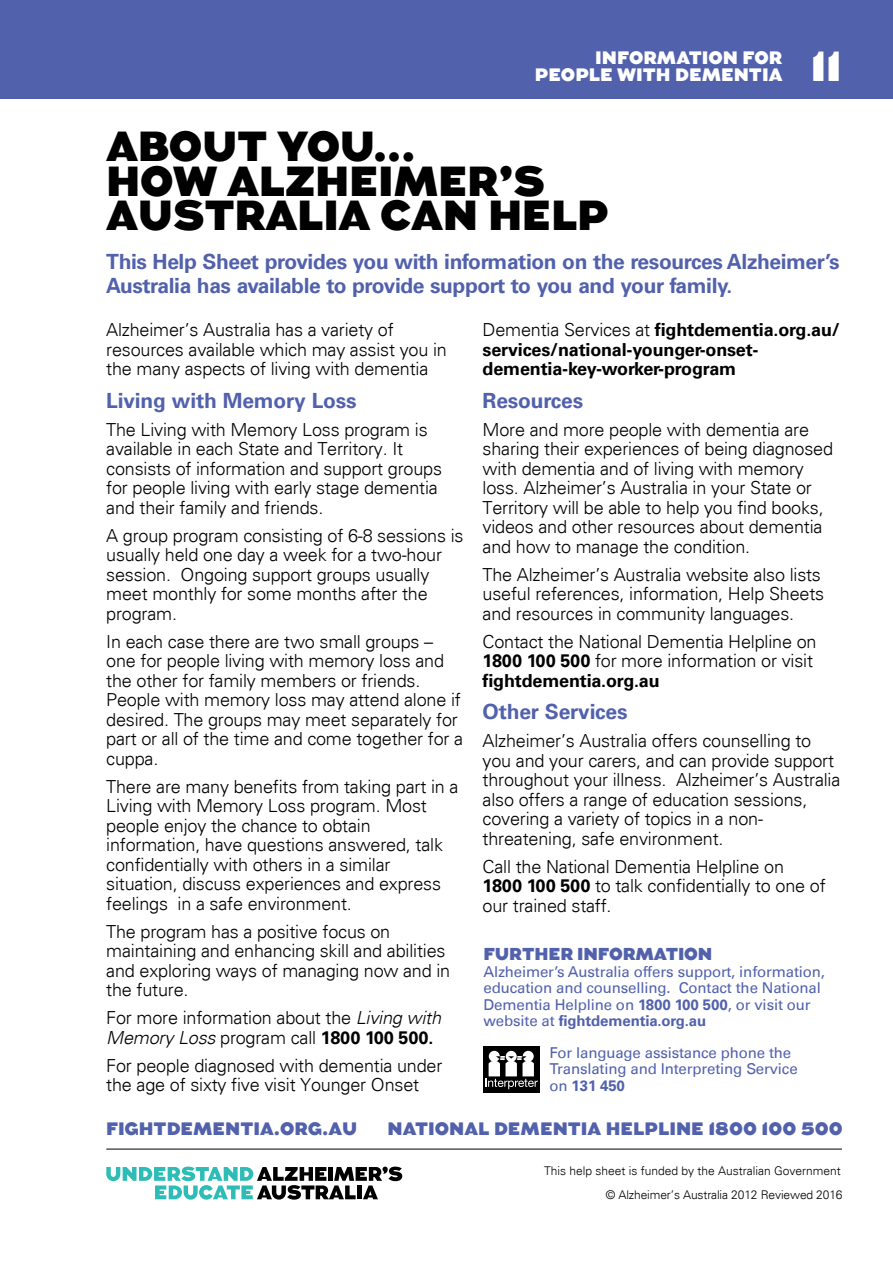
<style>
.page{position:relative;width:893px;height:1263px;background:#fff}
.page>*{position:absolute;margin:0;border:0;box-sizing:border-box;transform-origin:0 0}
.t1{font:900 42px/34.5px "Augustus";letter-spacing:-.01em;color:#000}
.t2{font:900 42px "Augustus";color:#fff}
.t3{font:700 21px/24px "Univers LT Std";letter-spacing:-.02em;color:#5261ac}
.t4{font:300 18px/19.5px "Univers";letter-spacing:-.01em;color:#000}
.t5{font:700 18px/19.5px "Univers LT Std";letter-spacing:-.01em;color:#000}
.t6{font:900 18px "Augustus";color:#5261ac}
.t7{font:900 18px/17.2px "Augustus";color:#fff;text-align:right}
.t8{font:900 17.25px "Augustus";letter-spacing:-.01em;color:#5261ac}
.t9{font:15px/16.5px "Univers LT Std";letter-spacing:-.01em;color:#5261ac}
.t10{font:300 12px "Univers";color:#000}
.s1{font-style:italic}
.s2{font-family:"Univers LT Std";font-weight:700}
.s3{font-family:"Univers";font-weight:300}
.s4{font-weight:700}
</style>
<div class="page">
<div style="left:0;top:0;width:893px;height:99px;background:#5261ac"></div>
<hr style="left:106px;top:1149px;width:736px;height:1px;background:#000">
<svg style="left:106px;top:1166px;width:296px;height:33px"></svg>
<div style="left:483px;top:1046px;width:56px;height:47px;background:#000"></div>
<div style="left:523px;top:1051px;width:11px;height:11px;background:#fff;border-radius:50%"></div>
<div style="left:489px;top:1051px;width:11px;height:11px;background:#fff;border-radius:50%"></div>
<div style="left:506px;top:1051px;width:11px;height:11px;background:#fff;border-radius:50%"></div>
<svg style="left:485px;top:1056px;width:53px;height:33px"></svg>
<p class="t7" style="left:535px;top:49px;width:249px">INFORMATION FOR<br>PEOPLE WITH DEMENTIA</p>
<h1 class="t2" style="left:810px;top:41px;width:33px">11</h1>
<h1 class="t1" style="left:106px;top:130px;width:504px">ABOUT YOU...<br>HOW ALZHEIMER’S<br>AUSTRALIA CAN HELP</h1>
<p class="t3" style="left:106px;top:249px;width:735px">This Help Sheet provides you with information on the resources Alzheimer’s<br>Australia has available to provide support to you and your family.</p>
<p class="t4" style="left:106px;top:320px;width:342px">Alzheimer’s Australia has a variety of resources available which may assist you in the many aspects of living with dementia</p>
<p class="t3" style="left:106px;top:388px;width:252px">Living with Memory Loss</p>
<p class="t4" style="left:106px;top:420px;width:337px">The Living with Memory Loss program is available in each State and Territory. It consists of information and support groups for people living with early stage dementia and their family and friends.</p>
<p class="t4" style="left:106px;top:526px;width:359px">A group program consisting of 6-8 sessions is usually held one day a week for a two-hour session. Ongoing support groups usually meet monthly for some months after the program.</p>
<p class="t4" style="left:106px;top:632px;width:358px">In each case there are two small groups – one for people living with memory loss and the other for family members or friends.<br>People with memory loss may attend alone if desired. The groups may meet separately for part or all of the time and come together for a cuppa.</p>
<p class="t4" style="left:106px;top:777px;width:354px">There are many benefits from taking part in a Living with Memory Loss program. Most people enjoy the chance to obtain information, have questions answered, talk confidentially with others in a similar situation, discuss experiences and express feelings in a safe environment.</p>
<p class="t4" style="left:106px;top:921px;width:345px">The program has a positive focus on maintaining and enhancing skill and abilities and exploring ways of managing now and in the future.</p>
<p class="t4" style="left:106px;top:1008px;width:336px">For more information about the <span class="s1">Living with<br>Memory Loss</span> program call <span class="s2">1800 100 500.</span></p>
<p class="t4" style="left:106px;top:1055px;width:338px">For people diagnosed with dementia under the age of sixty five visit Younger Onset</p>
<p class="t5" style="left:483px;top:320px;width:359px"><span class="s3">Dementia Services at</span> fightdementia.org.au/ services/national-younger-onset&shy;dementia-key-worker-program</p>
<p class="t3" style="left:483px;top:388px;width:102px">Resources</p>
<p class="t4" style="left:483px;top:420px;width:352px">More and more people with dementia are sharing their experiences of being diagnosed with dementia and of living with memory loss. Alzheimer’s Australia in your State or Territory will be able to help you find books, videos and other resources about dementia and how to manage the condition.</p>
<p class="t4" style="left:483px;top:565px;width:343px">The Alzheimer’s Australia website also lists useful references, information, Help Sheets and resources in community languages.</p>
<p class="t4" style="left:483px;top:632px;width:335px">Contact the National Dementia Helpline on<br><span class="s2">1800 100 500</span> for more information or visit</p>
<p class="t5" style="left:483px;top:671px;width:179px">fightdementia.org.au</p>
<p class="t3" style="left:483px;top:700px;width:146px">Other Services</p>
<p class="t4" style="left:483px;top:731px;width:359px">Alzheimer’s Australia offers counselling to you and your carers, and can provide support throughout your illness. Alzheimer’s Australia also offers a range of education sessions, covering a variety of topics in a non&shy;threatening, safe environment.</p>
<p class="t4" style="left:483px;top:857px;width:345px">Call the National Dementia Helpline on<br><span class="s2">1800 100 500</span> to talk confidentially to one of our trained staff.</p>
<p class="t8" style="left:484px;top:944px;width:230px">FURTHER INFORMATION</p>
<p class="t9" style="left:484px;top:963px;width:343px">Alzheimer’s Australia offers support, information, education and counselling. Contact the National Dementia Helpline on <span class="s4">1800 100 500</span>, or visit our website at <span class="s4">fightdementia.org.au</span></p>
<p class="t9" style="left:550px;top:1044px;width:250px">For language assistance phone the<br>Translating and Interpreting Service on <span class="s4">131 450</span></p>
<p class="t6" style="left:106px;top:1118px;width:252px">FIGHTDEMENTIA.ORG.AU</p>
<p class="t6" style="left:387px;top:1118px;width:457px">NATIONAL DEMENTIA HELPLINE 1800 100 500</p>
<p class="t10" style="left:544px;top:1164px;width:298px">This help sheet is funded by the Australian Government</p>
<p class="t10" style="left:606px;top:1188px;width:238px">© Alzheimer’s Australia 2012 Reviewed 2016</p>
</div>
